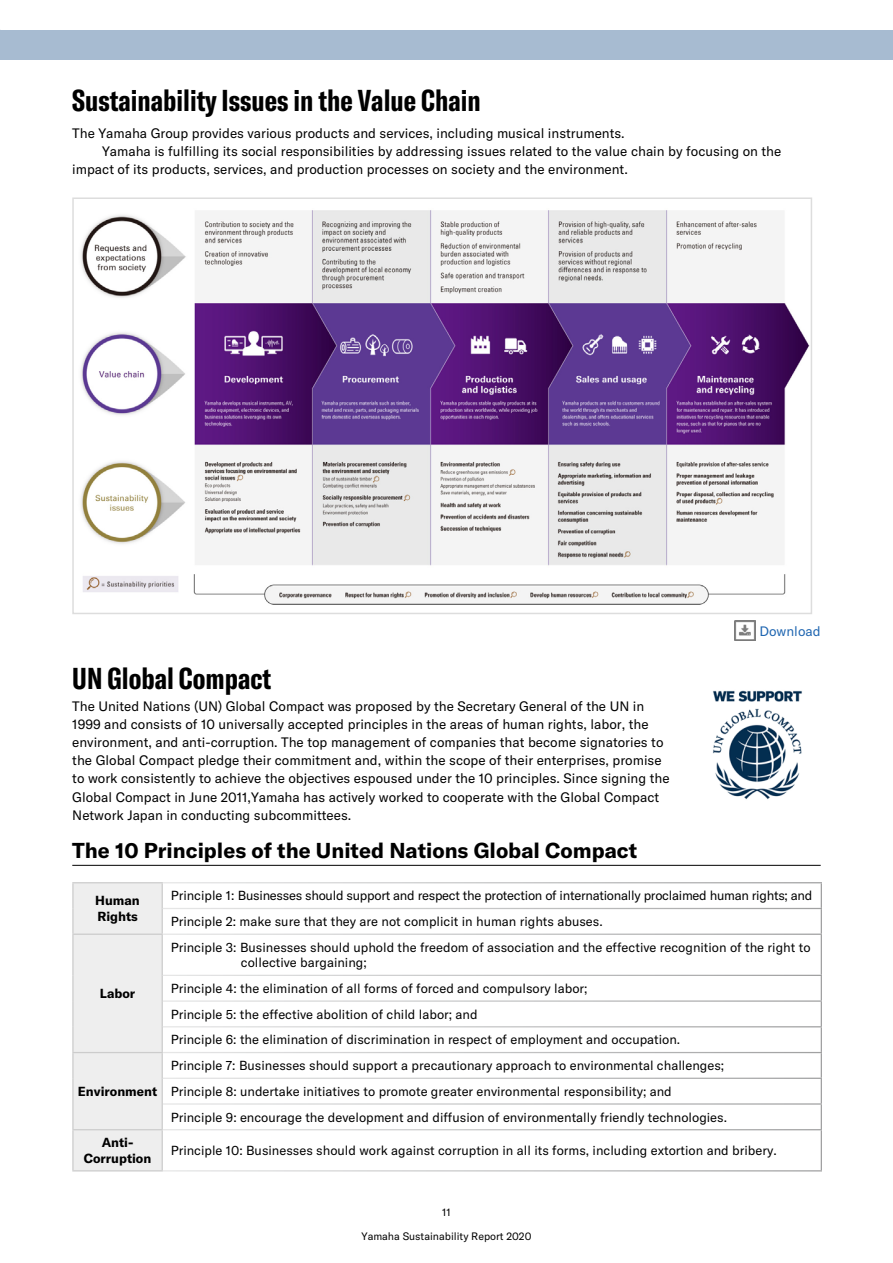
<style>
.page{position:relative;width:893px;height:1263px;background:#fff}
.page>*{position:absolute;margin:0;border:0;box-sizing:border-box;transform-origin:0 0}
.t1{font:700 extra-condensed 29.7px "GT America Y";color:#000}
.t2{font:700 21.3px "GT America Y";color:#000}
.t3{font:13.5px/18.1px "GT America Y";color:#000}
.t4{font:13.5px "GT America Y";color:#2066b1}
.t5{font:12.9px/25.8px "GT America Y";color:#000}
.t6{font:12.9px/25.8px "GT America Y";letter-spacing:-.02em;color:#000}
.t7{font:700 12.9px/15.5px "GT America Y";color:#000}
.t8{font:10.65px "GT America Y";color:#000}
</style>
<div class="page">
<div style="left:0;top:30px;width:893px;height:30px;background:#a7bbd1"></div>
<hr style="left:72px;top:865px;width:749px;height:1px;background:#000">
<img style="left:81px;top:210px;width:728px;height:395px">
<div style="left:72px;top:197px;width:740px;height:417px;border:2px solid #ddd"></div>
<img style="left:735px;top:620px;width:21px;height:20px">
<img style="left:713px;top:690px;width:89px;height:110px">
<svg style="left:821px;top:883px;width:1px;height:50px"></svg>
<svg style="left:821px;top:976px;width:1px;height:153px"></svg>
<hr style="left:163px;top:908px;width:659px;height:1px;background:#fff">
<hr style="left:163px;top:1000px;width:659px;height:2px;background:#fff">
<hr style="left:163px;top:1026px;width:659px;height:1px;background:#fff">
<hr style="left:163px;top:1052px;width:659px;height:1px;background:#fff">
<hr style="left:163px;top:1078px;width:659px;height:1px;background:#fff">
<hr style="left:163px;top:1103px;width:659px;height:2px;background:#fff">
<hr style="left:72px;top:882px;width:91px;height:1px;background:#ccc">
<hr style="left:72px;top:883px;width:2px;height:25px;background:#ccc">
<hr style="left:72px;top:908px;width:2px;height:25px;background:#ccc">
<hr style="left:72px;top:935px;width:2px;height:40px;background:#ccc">
<hr style="left:72px;top:975px;width:2px;height:26px;background:#ccc">
<hr style="left:72px;top:1001px;width:2px;height:26px;background:#ccc">
<hr style="left:72px;top:1027px;width:2px;height:25px;background:#ccc">
<hr style="left:72px;top:1053px;width:2px;height:25px;background:#ccc">
<hr style="left:72px;top:1078px;width:2px;height:26px;background:#ccc">
<hr style="left:72px;top:1104px;width:2px;height:25px;background:#ccc">
<hr style="left:72px;top:1130px;width:2px;height:40px;background:#ccc">
<hr style="left:72px;top:1170px;width:91px;height:1px;background:#ccc">
<hr style="left:72px;top:933px;width:91px;height:2px;background:#ccc">
<hr style="left:72px;top:1052px;width:91px;height:1px;background:#ccc">
<svg style="left:73px;top:883px;width:90px;height:288px;background:#ececec"></svg>
<hr style="left:72px;top:1129px;width:91px;height:1px;background:#ccc">
<hr style="left:162px;top:1130px;width:1px;height:40px;background:#ccc">
<h1 class="t1" style="left:72px;top:82px;width:410px">Sustainability Issues in the Value Chain</h1>
<p class="t3" style="left:72px;top:124px;width:554px">The Yamaha Group provides various products and services, including musical instruments.</p>
<p class="t3" style="left:102px;top:142px;width:681px">Yamaha is fulfilling its social responsibilities by addressing issues related to the value chain by focusing on the</p>
<p class="t3" style="left:72px;top:160px;width:557px">impact of its products, services, and production processes on society and the environment.</p>
<p class="t4" style="left:759px;top:623px;width:63px">Download</p>
<h1 class="t1" style="left:72px;top:660px;width:201px">UN Global Compact</h1>
<p class="t3" style="left:72px;top:697px;width:599px">The United Nations (UN) Global Compact was proposed by the Secretary General of the UN in 1999 and consists of 10 universally accepted principles in the areas of human rights, labor, the environment, and anti-corruption. The top management of companies that become signatories to the Global Compact pledge their commitment and, within the scope of their enterprises, promise to work consistently to achieve the objectives espoused under the 10 principles. Since signing the Global Compact in June 2011,Yamaha has actively worked to cooperate with the Global Compact Network Japan in conducting subcommittees.</p>
<h2 class="t2" style="left:72px;top:837px;width:566px">The 10 Principles of the United Nations Global Compact</h2>
<p class="t7" style="left:95px;top:893px;width:46px">Human<br>Rights</p>
<p class="t6" style="left:171px;top:883px;width:643px">Principle 1: Businesses should support and respect the protection of internationally proclaimed human rights; and<br>Principle 2: make sure that they are not complicit in human rights abuses.</p>
<p class="t7" style="left:100px;top:985px;width:37px">Labor</p>
<p class="t7" style="left:78px;top:1083px;width:81px">Environment</p>
<p class="t5" style="left:241px;top:939px;width:571px;line-height:15.5px;text-indent:-70px">Principle 3: Businesses should uphold the freedom of association and the effective recognition of the right to collective bargaining;</p>
<p class="t5" style="left:171px;top:975px;width:511px">Principle 4: the elimination of all forms of forced and compulsory labor;<br>Principle 5: the effective abolition of child labor; and<br>Principle 6: the elimination of discrimination in respect of employment and occupation.</p>
<p class="t5" style="left:171px;top:1052px;width:558px">Principle 7: Businesses should support a precautionary approach to environmental challenges;<br>Principle 8: undertake initiatives to promote greater environmental responsibility; and<br>Principle 9: encourage the development and diffusion of environmentally friendly technologies.</p>
<p class="t7" style="left:84px;top:1135px;width:69px;text-align:center">Anti-<br>Corruption</p>
<p class="t5" style="left:171px;top:1137px;width:607px">Principle 10: Businesses should work against corruption in all its forms, including extortion and bribery.</p>
<p class="t8" style="left:442px;top:1206px;width:10px">11</p>
<p class="t8" style="left:361px;top:1230px;width:171px">Yamaha Sustainability Report 2020</p>
</div>
